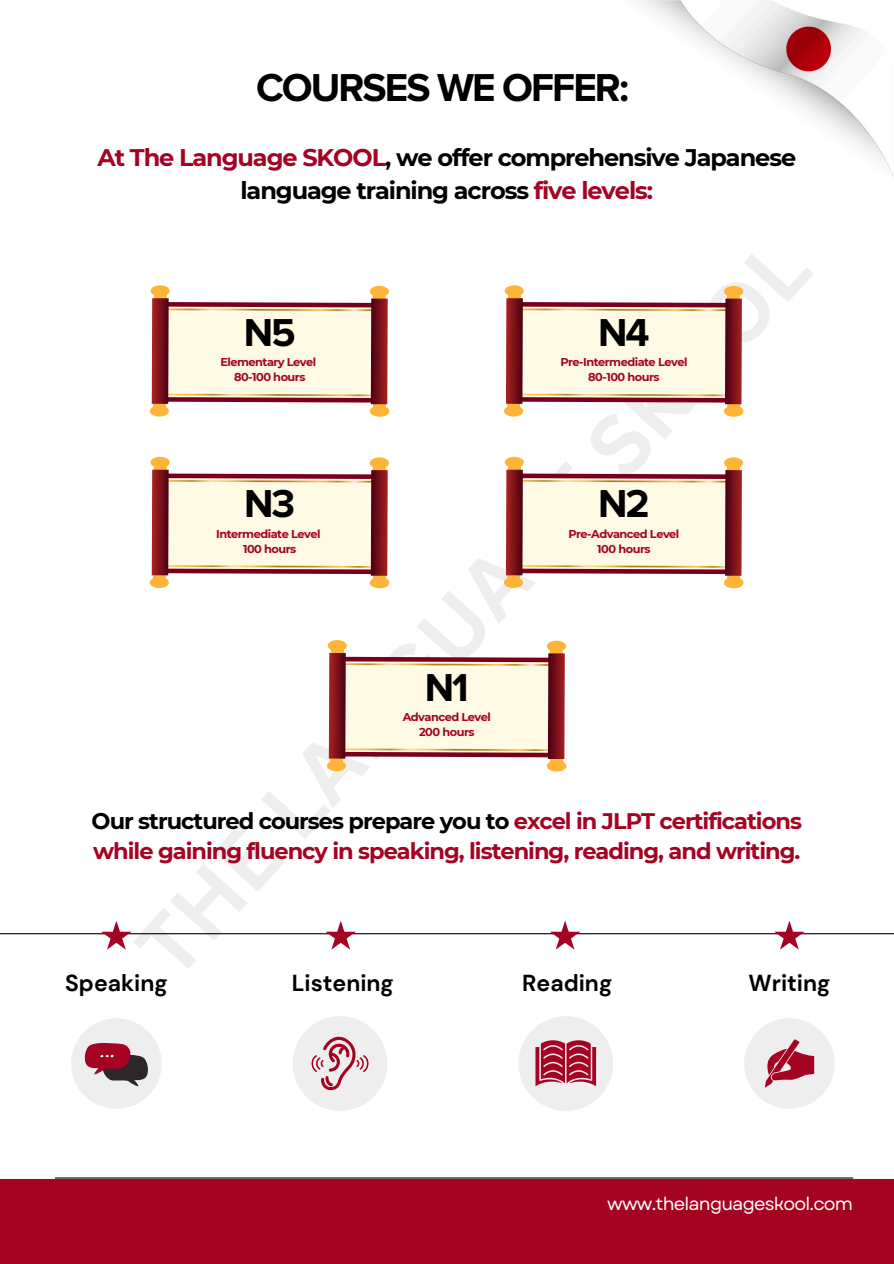
<style>
.page{position:relative;width:894px;height:1264px;background:#fff}
.page>*{position:absolute;margin:0;border:0;box-sizing:border-box;transform-origin:0 0}
.t1{font:700 40.35px "Proxima Nova";letter-spacing:-.05em;color:#000}
.t2{font:700 24px/32.7px "Montserrat";letter-spacing:-.045em;color:#000;text-align:center}
.t3{font:700 23.1px "DM Sans";color:#000}
.t4{font:700 22.5px/30.3px "Montserrat";letter-spacing:-.045em;color:#a40322}
.t5{font:18px "Garet";letter-spacing:-.045em;color:#fff}
.t6{font:700 11.4px "Montserrat";letter-spacing:-.045em;color:#a40322}
.s1{color:#a40322}
.s2{color:#000}
</style>
<div class="page">
<img style="left:640px;top:0;width:253px;height:175px">
<hr style="left:0;top:933px;width:893px;height:1px;background:#000">
<svg style="left:325px;top:920px;width:31px;height:29px"></svg>
<svg style="left:101px;top:920px;width:31px;height:29px"></svg>
<svg style="left:549px;top:920px;width:31px;height:29px"></svg>
<svg style="left:774px;top:920px;width:30px;height:29px"></svg>
<svg style="left:293px;top:1016px;width:94px;height:94px"></svg>
<svg style="left:519px;top:1016px;width:94px;height:94px"></svg>
<div style="left:744px;top:1018px;width:90px;height:90px;background:#eee;border-radius:50%"></div>
<svg style="left:764px;top:1039px;width:50px;height:48px"></svg>
<div style="left:71px;top:1018px;width:91px;height:90px;background:#eee;border-radius:50%"></div>
<svg style="left:84px;top:1042px;width:64px;height:44px"></svg>
<div style="left:0;top:1179px;width:893px;height:84px;background:#a40322"></div>
<hr style="left:55px;top:1177px;width:797px;height:1px;background:#000">
<svg style="left:150px;top:285px;width:239px;height:132px"></svg>
<svg style="left:504px;top:285px;width:239px;height:132px"></svg>
<svg style="left:150px;top:457px;width:239px;height:131px"></svg>
<svg style="left:504px;top:457px;width:239px;height:131px"></svg>
<svg style="left:327px;top:640px;width:239px;height:131px"></svg>
<p class="t1" style="left:256px;top:64px;width:374px">COURSES WE OFFER:</p>
<h2 class="t2" style="left:97px;top:141px;width:700px"><span class="s1">At The Language SKOOL</span>, we offer comprehensive Japanese language training across <span class="s1">five levels:</span></h2>
<p class="t1" style="left:243px;top:309px;width:54px">N5</p>
<h2 class="t1" style="left:598px;top:309px;width:53px">N4</h2>
<p class="t6" style="left:220px;top:355px;width:97px">Elementary Level</p>
<h2 class="t6" style="left:234px;top:370px;width:73px">80-100 hours</h2>
<p class="t6" style="left:560px;top:355px;width:129px">Pre-Intermediate Level</p>
<p class="t6" style="left:588px;top:370px;width:73px">80-100 hours</p>
<p class="t1" style="left:244px;top:480px;width:53px">N3</p>
<p class="t1" style="left:598px;top:480px;width:53px">N2</p>
<p class="t6" style="left:216px;top:526px;width:106px">Intermediate Level</p>
<p class="t6" style="left:243px;top:542px;width:55px">100 hours</p>
<h2 class="t6" style="left:568px;top:526px;width:112px">Pre-Advanced Level</h2>
<p class="t6" style="left:597px;top:542px;width:55px">100 hours</p>
<p class="t1" style="left:424px;top:663px;width:46px">N1</p>
<p class="t6" style="left:402px;top:709px;width:90px">Advanced Level</p>
<h2 class="t6" style="left:419px;top:725px;width:57px">200 hours</h2>
<p class="t4" style="left:92px;top:805px;width:711px"><span class="s2">Our structured courses prepare you to</span> excel in JLPT certifications while gaining fluency in speaking, listening, reading, and writing.</p>
<h3 class="t3" style="left:65px;top:968px;width:104px">Speaking</h3>
<h1 class="t3" style="left:292px;top:968px;width:103px">Listening</h1>
<p class="t3" style="left:522px;top:968px;width:91px">Reading</p>
<h2 class="t3" style="left:748px;top:968px;width:83px">Writing</h2>
<p class="t5" style="left:607px;top:1190px;width:247px">www.thelanguageskool.com</p>
</div>
